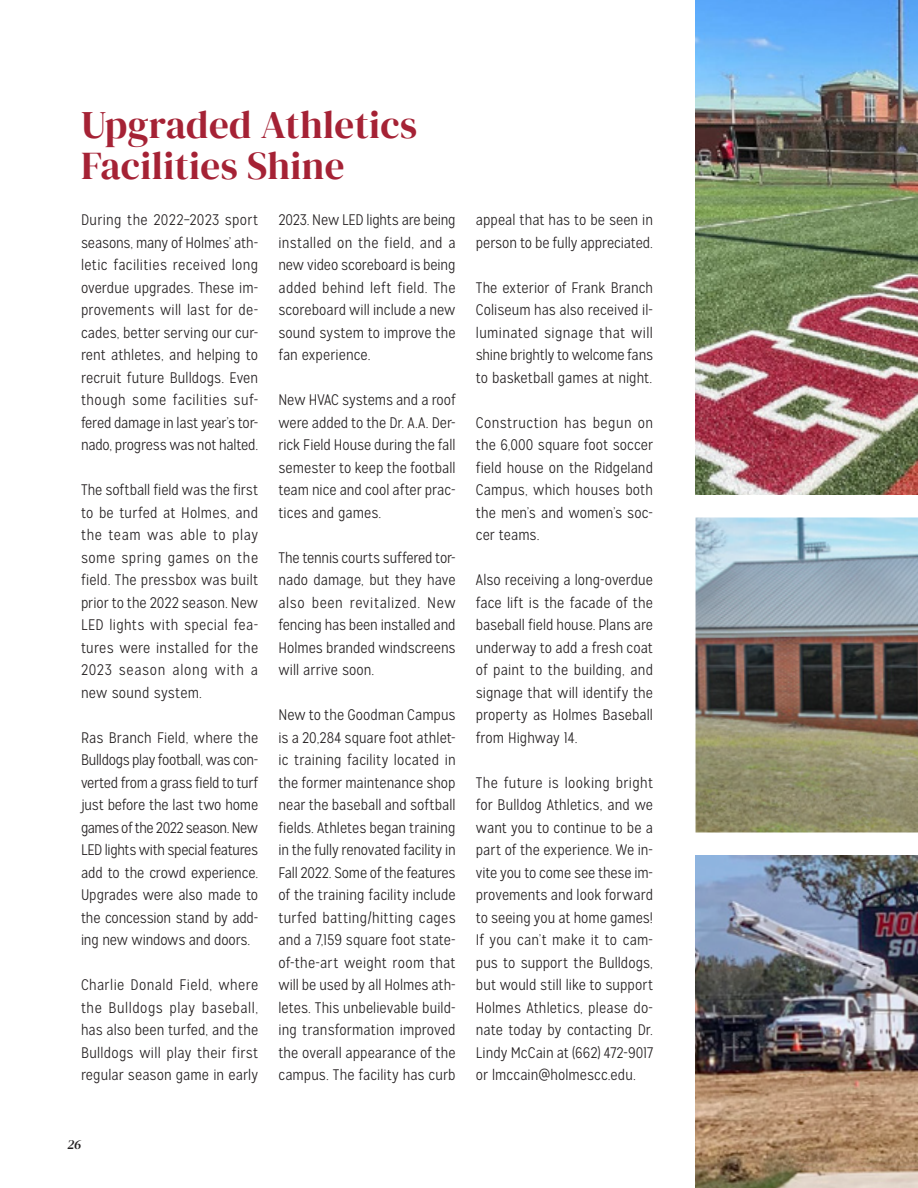
<style>
.page{position:relative;width:918px;height:1188px;background:#fff}
.page>*{position:absolute;margin:0;border:0;box-sizing:border-box;transform-origin:0 0}
.Headline{font:39px "DM Serif Display";letter-spacing:.01em;color:#a52235}
.body_copy{font:300 15.3px/22.5px "Mission Gothic";color:#231f20;text-align:justify}
.t1{font:italic 13.5px "DM Serif Display";color:#231f20}
</style>
<div class="page">
<img style="left:696px;top:518px;width:222px;height:314px">
<img style="left:696px;top:855px;width:222px;height:333px">
<img style="left:696px;top:0;width:222px;height:495px">
<p class="Headline" style="left:81px;top:102px;width:338px">Upgraded Athletics</p>
<p class="Headline" style="left:81px;top:143px;width:265px">Facilities Shine</p>
<p class="body_copy" style="left:81px;top:209px;width:179px">During the 2022–2023 sport seasons, many of Holmes’ ath&shy;letic facilities received long overdue upgrades. These im&shy;provements will last for de&shy;cades, better serving our cur&shy;rent athletes, and helping to recruit future Bulldogs. Even though some facilities suf&shy;fered damage in last year’s tor&shy;nado, progress was not halted.</p>
<p class="body_copy" style="left:81px;top:479px;width:179px">The softball field was the first to be turfed at Holmes, and the team was able to play some spring games on the field. The pressbox was built prior to the 2022 season. New LED lights with special fea&shy;tures were installed for the 2023 season along with a new sound system.</p>
<p class="body_copy" style="left:81px;top:726px;width:179px">Ras Branch Field, where the Bulldogs play football, was con&shy;verted from a grass field to turf just before the last two home games of the 2022 season. New LED lights with special features add to the crowd experience.<br>Upgrades were also made to the concession stand by add&shy;ing new windows and doors.</p>
<p class="body_copy" style="left:81px;top:974px;width:179px">Charlie Donald Field, where the Bulldogs play baseball, has also been turfed, and the Bulldogs will play their first regular season game in early</p>
<p class="body_copy" style="left:278px;top:209px;width:179px">2023. New LED lights are being installed on the field, and a new video scoreboard is being added behind left field. The scoreboard will include a new sound system to improve the fan experience.</p>
<p class="body_copy" style="left:278px;top:389px;width:179px">New HVAC systems and a roof were added to the Dr. A.A. Der&shy;rick Field House during the fall semester to keep the football team nice and cool after prac&shy;tices and games.</p>
<p class="body_copy" style="left:278px;top:546px;width:179px">The tennis courts suffered tor&shy;nado damage, but they have also been revitalized. New fencing has been installed and Holmes branded windscreens will arrive soon.</p>
<p class="body_copy" style="left:278px;top:704px;width:179px">New to the Goodman Campus is a 20,284 square foot athlet&shy;ic training facility located in the former maintenance shop near the baseball and softball fields. Athletes began training in the fully renovated facility in Fall 2022. Some of the features of the training facility include turfed batting/hitting cages and a 7,159 square foot state&shy;of-the-art weight room that will be used by all Holmes ath&shy;letes. This unbelievable build&shy;ing transformation improved the overall appearance of the campus. The facility has curb</p>
<p class="body_copy" style="left:476px;top:209px;width:179px">appeal that has to be seen in person to be fully appreciated.</p>
<p class="body_copy" style="left:476px;top:276px;width:179px">The exterior of Frank Branch Coliseum has also received il&shy;luminated signage that will shine brightly to welcome fans to basketball games at night.</p>
<p class="body_copy" style="left:476px;top:411px;width:179px">Construction has begun on the 6,000 square foot soccer field house on the Ridgeland Campus, which houses both the men’s and women’s soc&shy;cer teams.</p>
<p class="body_copy" style="left:476px;top:569px;width:179px">Also receiving a long-overdue face lift is the facade of the baseball field house. Plans are underway to add a fresh coat of paint to the building, and signage that will identify the property as Holmes Baseball from Highway 14.</p>
<p class="body_copy" style="left:476px;top:771px;width:179px">The future is looking bright for Bulldog Athletics, and we want you to continue to be a part of the experience. We in&shy;vite you to come see these im&shy;provements and look forward to seeing you at home games!<br>If you can’t make it to cam&shy;pus to support the Bulldogs, but would still like to support Holmes Athletics, please do&shy;nate today by contacting Dr.<br>Lindy McCain at (662) 472-9017 or lmccain@holmescc.edu.</p>
<p class="t1" style="left:68px;top:1137px;width:15px">26</p>
</div>
